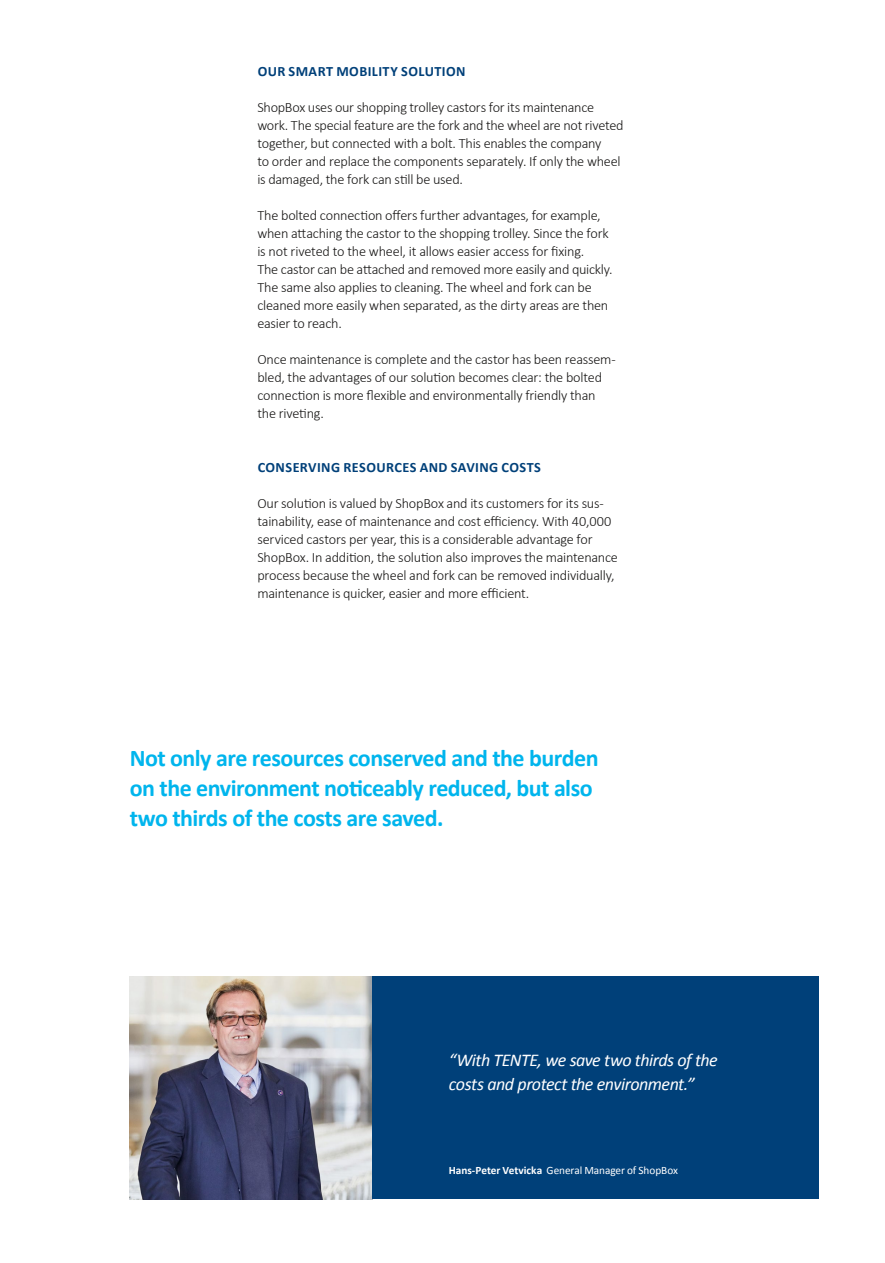
<style>
.page{position:relative;width:885px;height:1263px;background:#fff}
.page>*{position:absolute;margin:0;border:0;box-sizing:border-box;transform-origin:0 0}
.t1{font:700 24px/30px "Calibri";letter-spacing:-.02em;color:#00b5ed}
.t2{font:italic 18px/24px "Calibri";letter-spacing:-.03em;color:#fff}
.t3{font:300 14.25px/18px "Calibri";letter-spacing:-.015em;color:#181716}
.t4{font:700 14.25px "Calibri";letter-spacing:.03em;color:#004079}
.t5{font:11.25px "Calibri";letter-spacing:-.01em;color:#fff}
.s1{font-weight:700}
</style>
<div class="page">
<img style="left:130px;top:976px;width:242px;height:223px">
<div style="left:372px;top:976px;width:447px;height:223px;background:#004079"></div>
<p class="t4" style="left:258px;top:62px;width:209px">OUR SMART MOBILITY SOLUTION</p>
<p class="t3" style="left:257px;top:97px;width:368px">ShopBox uses our shopping trolley castors for its maintenance work. The special feature are the fork and the wheel are not riveted together, but connected with a bolt. This enables the company<br>to order and replace the components separately. If only the wheel is damaged, the fork can still be used.</p>
<p class="t3" style="left:257px;top:205px;width:357px">The bolted connection offers further advantages, for example, when attaching the castor to the shopping trolley. Since the fork is not riveted to the wheel, it allows easier access for fixing.<br>The castor can be attached and removed more easily and quickly.<br>The same also applies to cleaning. The wheel and fork can be cleaned more easily when separated, as the dirty areas are then easier to reach.</p>
<p class="t3" style="left:257px;top:349px;width:360px">Once maintenance is complete and the castor has been reassem&shy;bled, the advantages of our solution becomes clear: the bolted connection is more flexible and environmentally friendly than the riveting.</p>
<p class="t4" style="left:258px;top:458px;width:285px">CONSERVING RESOURCES AND SAVING COSTS</p>
<p class="t3" style="left:257px;top:493px;width:362px">Our solution is valued by ShopBox and its customers for its sus&shy;tainability, ease of maintenance and cost efficiency. With 40,000 serviced castors per year, this is a considerable advantage for ShopBox. In addition, the solution also improves the maintenance process because the wheel and fork can be removed individually, maintenance is quicker, easier and more efficient.</p>
<h1 class="t1" style="left:130px;top:743px;width:470px">Not only are resources conserved and the burden on the environment noticeably reduced, but also two thirds of the costs are saved.</h1>
<p class="t2" style="left:449px;top:1047px;width:270px">“With TENTE, we save two thirds of the costs and protect the environment.”</p>
<p class="t5" style="left:449px;top:1163px;width:230px"><span class="s1">Hans-Peter Vetvicka</span> General Manager of ShopBox</p>
</div>
